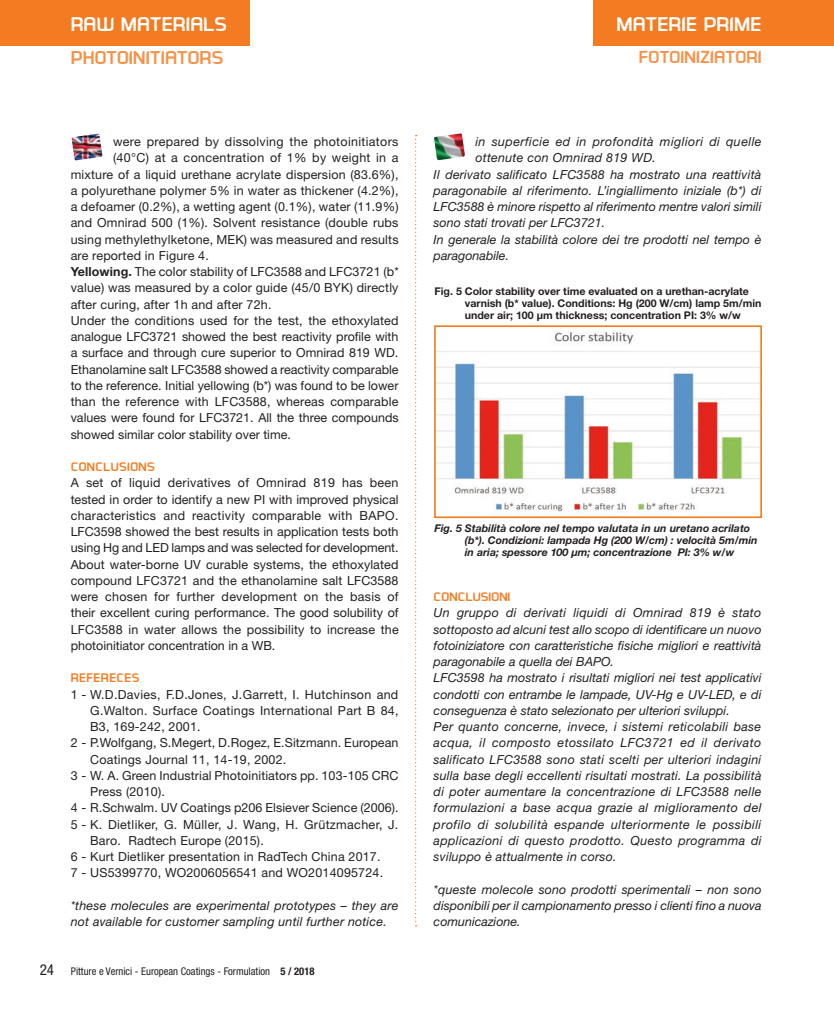
<style>
.page{position:relative;width:834px;height:1011px;background:#fff}
.page>*{position:absolute;margin:0;border:0;box-sizing:border-box;transform-origin:0 0}
.t1{font:700 20px "Ea Designer";letter-spacing:-.01em;color:#fff}
.t2{font:700 18.75px "Ea Designer";color:#f59248}
.t3{font:700 17.5px "Ea Designer";color:#f59248}
.t4{font:12.5px/16.2px "Helvetica Neue";letter-spacing:.015em;color:#231f20;text-align:justify}
.t5{font:italic 12.5px/16.2px "Helvetica Neue";letter-spacing:.015em;color:#231f20}
.t6{font:12.5px "Helvetica Neue";letter-spacing:-.005em;color:#231f20}
.t7{font:italic 12.5px "Helvetica Neue";letter-spacing:.035em;color:#231f20}
.t8{font:700 12.5px "Ea Designer";letter-spacing:.01em;color:#f37c23}
.t9{font:700 10.62px/11.9px "Helvetica Neue";color:#231f20}
.t10{font:italic 700 10.62px/11.9px "Helvetica Neue";color:#231f20}
.t11{font:condensed 10.62px "Helvetica Neue";color:#231f20}
.s1{font-weight:700}
.s2{font-size:15px}
</style>
<div class="page">
<div style="left:0;top:0;width:249px;height:45px;background:#f37c23"></div>
<div style="left:594px;top:0;width:240px;height:45px;background:#f37c23"></div>
<svg style="left:415px;top:135px;width:2px;height:791px"></svg>
<img style="left:72px;top:134px;width:30px;height:26px">
<img style="left:434px;top:133px;width:31px;height:27px">
<img style="left:437px;top:331px;width:322px;height:182px">
<div style="left:434px;top:325px;width:328px;height:193px;border:2px solid #f37c23"></div>
<h1 class="t1" style="left:71px;top:13px;width:158px">RAW MATERIALS</h1>
<h1 class="t1" style="left:616px;top:13px;width:147px">MATERIE PRIME</h1>
<h2 class="t2" style="left:71px;top:47px;width:154px">PHOTOINITIATORS</h2>
<h3 class="t3" style="left:639px;top:47px;width:124px">FOTOINIZIATORI</h3>
<p class="t4" style="left:113px;top:133px;width:287px">were prepared by dissolving the photoinitiators</p>
<p class="t4" style="left:113px;top:150px;width:287px">(40°C) at a concentration of 1% by weight in a</p>
<p class="t4" style="left:71px;top:166px;width:329px">mixture of a liquid urethane acrylate dispersion (83.6%),</p>
<p class="t4" style="left:71px;top:182px;width:329px">a polyurethane polymer 5% in water as thickener (4.2%),</p>
<p class="t4" style="left:71px;top:198px;width:329px">a defoamer (0.2%), a wetting agent (0.1%), water (11.9%)</p>
<p class="t4" style="left:71px;top:215px;width:329px">and Omnirad 500 (1%). Solvent resistance (double rubs</p>
<p class="t4" style="left:71px;top:231px;width:329px">using methylethylketone, MEK) was measured and results</p>
<p class="t4" style="left:71px;top:247px;width:140px">are reported in Figure 4.</p>
<p class="t4" style="left:71px;top:263px;width:330px"><span class="s1">Yellowing.</span> The color stability of LFC3588 and LFC3721 (b*</p>
<p class="t4" style="left:71px;top:280px;width:329px">value) was measured by a color guide (45/0 BYK) directly</p>
<p class="t4" style="left:71px;top:296px;width:202px">after curing, after 1h and after 72h.</p>
<p class="t4" style="left:71px;top:312px;width:329px">Under the conditions used for the test, the ethoxylated</p>
<p class="t4" style="left:71px;top:328px;width:329px">analogue LFC3721 showed the best reactivity profile with</p>
<p class="t4" style="left:71px;top:345px;width:329px">a surface and through cure superior to Omnirad 819 WD.</p>
<p class="t6" style="left:71px;top:362px;width:329px">Ethanolamine salt LFC3588 showed a reactivity comparable</p>
<p class="t4" style="left:71px;top:377px;width:329px">to the reference. Initial yellowing (b*) was found to be lower</p>
<p class="t4" style="left:71px;top:393px;width:329px">than the reference with LFC3588, whereas comparable</p>
<p class="t4" style="left:71px;top:410px;width:329px">values were found for LFC3721. All the three compounds</p>
<p class="t4" style="left:71px;top:426px;width:222px">showed similar color stability over time.</p>
<p class="t8" style="left:71px;top:460px;width:86px">CONCLUSIONS</p>
<p class="t4" style="left:71px;top:475px;width:329px">A set of liquid derivatives of Omnirad 819 has been tested in order to identify a new PI with improved physical characteristics and reactivity comparable with BAPO.<br>LFC3598 showed the best results in application tests both using Hg and LED lamps and was selected for development.<br>About water-borne UV curable systems, the ethoxylated compound LFC3721 and the ethanolamine salt LFC3588 were chosen for further development on the basis of their excellent curing performance. The good solubility of LFC3588 in water allows the possibility to increase the photoinitiator concentration in a WB.</p>
<p class="t8" style="left:71px;top:671px;width:70px">REFERECES</p>
<p class="t4" style="left:71px;top:686px;width:329px">1 - W.D.Davies, F.D.Jones, J.Garrett, I. Hutchinson and</p>
<p class="t4" style="left:90px;top:702px;width:310px">G.Walton. Surface Coatings International Part B 84,</p>
<p class="t4" style="left:90px;top:718px;width:112px">B3, 169-242, 2001.</p>
<p class="t4" style="left:71px;top:735px;width:329px">2 - P.Wolfgang, S.Megert, D.Rogez, E.Sitzmann. European</p>
<p class="t4" style="left:90px;top:751px;width:198px">Coatings Journal 11, 14-19, 2002.</p>
<p class="t4" style="left:71px;top:767px;width:329px">3 - W. A. Green Industrial Photoinitiators pp. 103-105 CRC</p>
<p class="t4" style="left:90px;top:783px;width:76px">Press (2010).</p>
<p class="t4" style="left:71px;top:800px;width:329px">4 - R.Schwalm. UV Coatings p206 Elsiever Science (2006).</p>
<p class="t4" style="left:71px;top:816px;width:329px">5 - K. Dietliker, G. Müller, J. Wang, H. Grützmacher, J.</p>
<p class="t4" style="left:90px;top:832px;width:175px">Baro. Radtech Europe (2015).</p>
<p class="t4" style="left:71px;top:848px;width:311px">6 - Kurt Dietliker presentation in RadTech China 2017.</p>
<p class="t4" style="left:71px;top:865px;width:314px">7 - US5399770, WO2006056541 and WO2014095724.</p>
<p class="t5" style="left:71px;top:897px;width:329px">*these molecules are experimental prototypes – they are not available for customer sampling until further notice.</p>
<p class="t11" style="left:40px;top:964px;width:276px"><span class="s2">24</span> Pitture e Vernici - European Coatings - Formulation <span class="s1">5 / 2018</span></p>
<p class="t7" style="left:475px;top:134px;width:288px">in superficie ed in profondità migliori di quelle</p>
<p class="t5" style="left:475px;top:150px;width:182px">ottenute con Omnirad 819 WD.</p>
<p class="t5" style="left:434px;top:166px;width:329px">Il derivato salificato LFC3588 ha mostrato una reattività</p>
<p class="t5" style="left:434px;top:182px;width:329px">paragonabile al riferimento. L’ingiallimento iniziale (b*) di</p>
<p class="t5" style="left:434px;top:198px;width:329px">LFC3588 è minore rispetto al riferimento mentre valori simili</p>
<p class="t5" style="left:434px;top:215px;width:173px">sono stati trovati per LFC3721.</p>
<p class="t5" style="left:434px;top:231px;width:329px">In generale la stabilità colore dei tre prodotti nel tempo è</p>
<p class="t5" style="left:434px;top:247px;width:77px">paragonabile.</p>
<p class="t9" style="left:465px;top:285px;width:298px;text-indent:-30px">Fig. 5 Color stability over time evaluated on a urethan-acrylate varnish (b* value). Conditions: Hg (200 W/cm) lamp 5m/min under air; 100 µm thickness; concentration PI: 3% w/w</p>
<p class="t10" style="left:465px;top:522px;width:294px;text-indent:-30px">Fig. 5 Stabilità colore nel tempo valutata in un uretano acrilato (b*). Condizioni: lampada Hg (200 W/cm) : velocità 5m/min in aria; spessore 100 µm; concentrazione PI: 3% w/w</p>
<p class="t8" style="left:434px;top:590px;width:78px">CONCLUSIONI</p>
<p class="t5" style="left:434px;top:605px;width:329px">Un gruppo di derivati liquidi di Omnirad 819 è stato sottoposto ad alcuni test allo scopo di identificare un nuovo fotoiniziatore con caratteristiche fisiche migliori e reattività paragonabile a quella dei BAPO.<br>LFC3598 ha mostrato i risultati migliori nei test applicativi condotti con entrambe le lampade, UV-Hg e UV-LED, e di conseguenza è stato selezionato per ulteriori sviluppi.<br>Per quanto concerne, invece, i sistemi reticolabili base acqua, il composto etossilato LFC3721 ed il derivato salificato LFC3588 sono stati scelti per ulteriori indagini sulla base degli eccellenti risultati mostrati. La possibilità di poter aumentare la concentrazione di LFC3588 nelle formulazioni a base acqua grazie al miglioramento del profilo di solubilità espande ulteriormente le possibili applicazioni di questo prodotto. Questo programma di sviluppo è attualmente in corso.</p>
<p class="t5" style="left:434px;top:881px;width:330px;text-align:justify">*queste molecole sono prodotti sperimentali – non sono disponibili per il campionamento presso i clienti fino a nuova comunicazione.</p>
</div>
